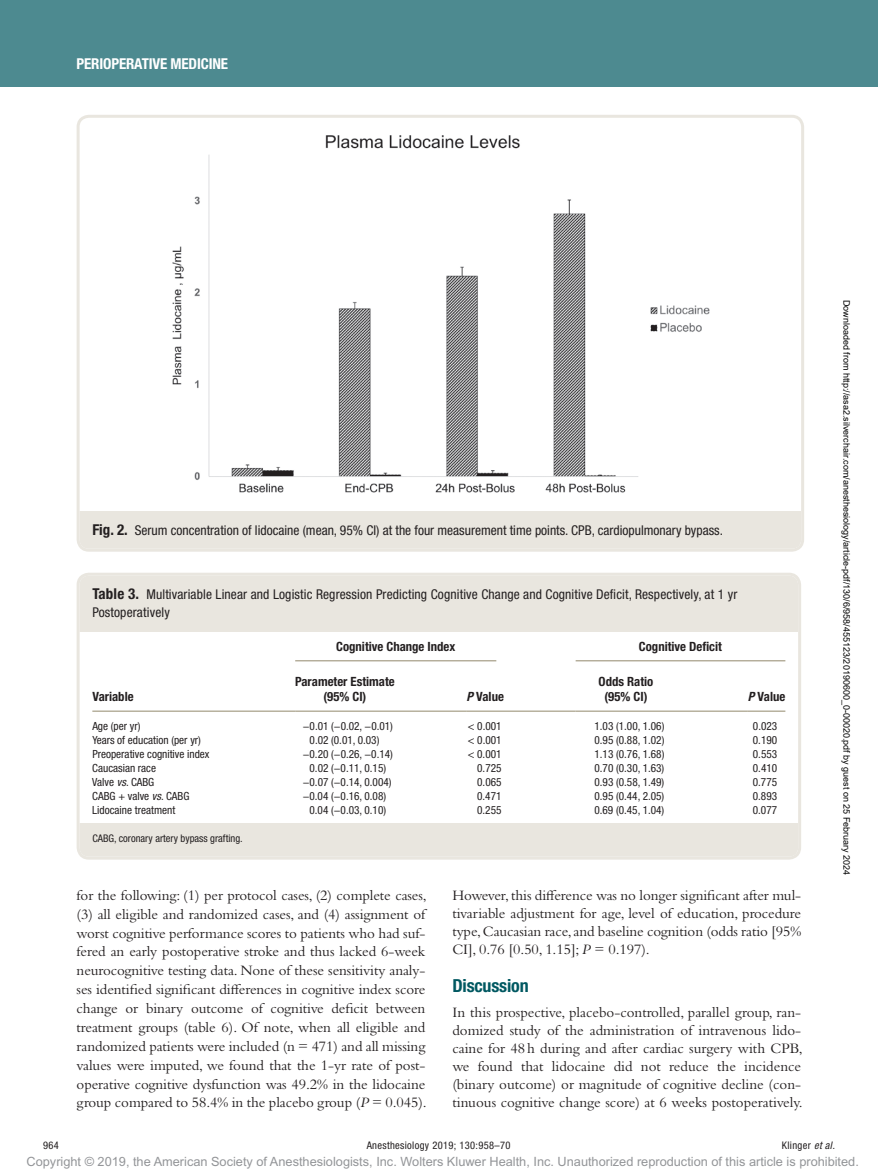
<style>
.page{position:relative;width:878px;height:1175px;background:#fff}
.page>*{position:absolute;margin:0;border:0;box-sizing:border-box;transform-origin:0 0}
.t1{font:700 condensed 18px "Helvetica Neue LT Std";letter-spacing:-.01em;color:#005861}
.t2{font:15px/18.9px "Bembo Std";letter-spacing:-.005em;color:#231f20;text-align:justify}
.t3{font:700 condensed 15px "Helvetica Neue LT Std";letter-spacing:-.01em;color:#fff}
.t4{font:condensed 13.5px/18px "Helvetica Neue LT Std";letter-spacing:.01em;color:#231f20}
.t5{font:12.75px "Arial MT Std";color:#939598}
.t6{font:700 condensed 12.75px/15px "Helvetica Neue LT Std";color:#231f20;text-align:center}
.t7{font:condensed 11.25px "Helvetica Neue LT Std";color:#231f20}
.t8{font:condensed 10.5px "Helvetica Neue LT Std";letter-spacing:.025em;color:#231f20}
.t9{font:condensed 10.5px "Helvetica Neue LT Std";color:#231f20}
.t10{font:9px "Arial";color:#000}
.s1{font-weight:700;font-size:15px}
.s2{font-style:italic}
</style>
<div class="page">
<div style="left:0;top:0;width:878px;height:86px;background:#4d8a90"></div>
<img style="left:172px;top:135px;width:538px;height:358px">
<div style="left:80px;top:511px;width:721px;height:37px;background:#e9e6df"></div>
<div style="left:77px;top:115px;width:727px;height:436px;border:3px solid #e9e6df;border-radius:11px"></div>
<hr style="left:92px;top:710px;width:203px;height:1px;background:#9f967d">
<hr style="left:295px;top:710px;width:171px;height:1px;background:#9f967d">
<hr style="left:466px;top:710px;width:109px;height:1px;background:#9f967d">
<hr style="left:575px;top:710px;width:172px;height:1px;background:#9f967d">
<hr style="left:747px;top:710px;width:38px;height:1px;background:#9f967d">
<div style="left:80px;top:575px;width:718px;height:56px;background:#e9e6df"></div>
<hr style="left:295px;top:660px;width:201px;height:1px;background:#9f967d">
<hr style="left:575px;top:660px;width:210px;height:1px;background:#9f967d">
<div style="left:80px;top:823px;width:718px;height:33px;background:#e9e6df"></div>
<div style="left:77px;top:572px;width:724px;height:287px;border:3px solid #e9e6df;border-radius:11px"></div>
<p class="t3" style="left:77px;top:54px;width:153px">Perioperative Medicine</p>
<p class="t4" style="left:92px;top:521px;width:632px"><span class="s1">Fig. 2.</span> Serum concentration of lidocaine (mean, 95% CI) at the four measurement time points. CPB, cardiopulmonary bypass.</p>
<p class="t4" style="left:92px;top:585px;width:646px"><span class="s1">Table 3.</span> Multivariable Linear and Logistic Regression Predicting Cognitive Change and Cognitive Deficit, Respectively, at 1 yr<br>Postoperatively</p>
<p class="t6" style="left:336px;top:639px;width:121px">Cognitive Change Index</p>
<p class="t6" style="left:639px;top:639px;width:85px">Cognitive Deficit</p>
<p class="t6" style="left:92px;top:689px;width:43px">Variable</p>
<p class="t6" style="left:598px;top:674px;width:56px">Odds Ratio (95% CI)</p>
<p class="t6" style="left:295px;top:674px;width:101px">Parameter Estimate (95% CI)</p>
<p class="t6" style="left:466px;top:689px;width:39px"><span class="s2">P</span> Value</p>
<p class="t6" style="left:747px;top:689px;width:39px"><span class="s2">P</span> Value</p>
<p class="t7" style="left:92px;top:719px;width:50px">Age (per yr)</p>
<p class="t7" style="left:303px;top:719px;width:92px">−0.01 (−0.02, −0.01)</p>
<p class="t7" style="left:468px;top:719px;width:35px">&lt; 0.001</p>
<p class="t7" style="left:594px;top:719px;width:71px">1.03 (1.00, 1.06)</p>
<p class="t7" style="left:753px;top:719px;width:26px">0.023</p>
<p class="t7" style="left:92px;top:733px;width:110px">Years of education (per yr)</p>
<p class="t7" style="left:309px;top:733px;width:71px">0.02 (0.01, 0.03)</p>
<p class="t7" style="left:468px;top:733px;width:35px">&lt; 0.001</p>
<p class="t7" style="left:594px;top:733px;width:71px">0.95 (0.88, 1.02)</p>
<p class="t7" style="left:752px;top:733px;width:26px">0.190</p>
<p class="t7" style="left:92px;top:747px;width:119px">Preoperative cognitive index</p>
<p class="t7" style="left:303px;top:747px;width:92px">−0.20 (−0.26, −0.14)</p>
<p class="t7" style="left:468px;top:747px;width:35px">&lt; 0.001</p>
<p class="t7" style="left:594px;top:747px;width:71px">1.13 (0.76, 1.68)</p>
<p class="t7" style="left:752px;top:747px;width:26px">0.553</p>
<p class="t7" style="left:92px;top:761px;width:65px">Caucasian race</p>
<p class="t7" style="left:309px;top:761px;width:78px">0.02 (−0.11, 0.15)</p>
<p class="t7" style="left:477px;top:761px;width:26px">0.725</p>
<p class="t7" style="left:594px;top:761px;width:71px">0.70 (0.30, 1.63)</p>
<p class="t7" style="left:752px;top:761px;width:26px">0.410</p>
<p class="t7" style="left:92px;top:775px;width:64px">Valve <span class="s2">vs</span>. CABG</p>
<p class="t7" style="left:303px;top:775px;width:90px">−0.07 (−0.14, 0.004)</p>
<p class="t7" style="left:477px;top:775px;width:26px">0.065</p>
<p class="t7" style="left:594px;top:775px;width:71px">0.93 (0.58, 1.49)</p>
<p class="t7" style="left:752px;top:775px;width:26px">0.775</p>
<p class="t7" style="left:92px;top:789px;width:99px">CABG + valve <span class="s2">vs</span>. CABG</p>
<p class="t7" style="left:303px;top:789px;width:85px">−0.04 (−0.16, 0.08)</p>
<p class="t7" style="left:477px;top:789px;width:26px">0.471</p>
<p class="t7" style="left:594px;top:789px;width:71px">0.95 (0.44, 2.05)</p>
<p class="t7" style="left:752px;top:789px;width:26px">0.893</p>
<p class="t7" style="left:92px;top:803px;width:84px">Lidocaine treatment</p>
<p class="t7" style="left:309px;top:803px;width:78px">0.04 (−0.03, 0.10)</p>
<p class="t7" style="left:477px;top:803px;width:26px">0.255</p>
<p class="t7" style="left:594px;top:803px;width:71px">0.69 (0.45, 1.04)</p>
<p class="t7" style="left:752px;top:803px;width:26px">0.077</p>
<p class="t9" style="left:92px;top:831px;width:152px">CABG, coronary artery bypass grafting.</p>
<p class="t2" style="left:77px;top:885px;width:352px">for the following: (1) per protocol cases, (2) complete cases, (3) all eligible and randomized cases, and (4) assignment of worst cognitive performance scores to patients who had suf&shy;fered an early postoperative stroke and thus lacked 6-week neurocognitive testing data. None of these sensitivity analy&shy;ses identified significant differences in cognitive index score change or binary outcome of cognitive deficit between treatment groups (table 6). Of note, when all eligible and randomized patients were included (n = 471) and all missing values were imputed, we found that the 1-yr rate of post&shy;operative cognitive dysfunction was 49.2% in the lidocaine group compared to 58.4% in the placebo group (<span class="s2">P</span> = 0.045).</p>
<p class="t2" style="left:452px;top:885px;width:350px;line-height:18.1px">However, this difference was no longer significant after mul&shy;tivariable adjustment for age, level of education, procedure type, Caucasian race, and baseline cognition (odds ratio [95% CI], 0.76 [0.50, 1.15]; <span class="s2">P</span> = 0.197).</p>
<p class="t1" style="left:452px;top:974px;width:78px">Discussion</p>
<p class="t2" style="left:452px;top:1002px;width:352px;line-height:18.1px">In this prospective, placebo-controlled, parallel group, ran&shy;domized study of the administration of intravenous lido&shy;caine for 48h during and after cardiac surgery with CPB, we found that lidocaine did not reduce the incidence (binary outcome) or magnitude of cognitive decline (con&shy;tinuous cognitive change score) at 6 weeks postoperatively.</p>
<p class="t10" style="left:850px;top:300px;width:577px;rotate:90deg">Downloaded from http://asa2.silverchair.com/anesthesiology/article-pdf/130/6/958/455123/20190600_0-00020.pdf by guest on 25 February 2024</p>
<p class="t8" style="left:43px;top:1139px;width:17px">964</p>
<p class="t8" style="left:367px;top:1139px;width:145px">Anesthesiology 2019; 130:958–70</p>
<p class="t8" style="left:782px;top:1139px;width:54px">Klinger <span class="s2">et al.</span></p>
<p class="t5" style="left:27px;top:1154px;width:833px">Copyright © 2019, the American Society of Anesthesiologists, Inc. Wolters Kluwer Health, Inc. Unauthorized reproduction of this article is prohibited.</p>
</div>
